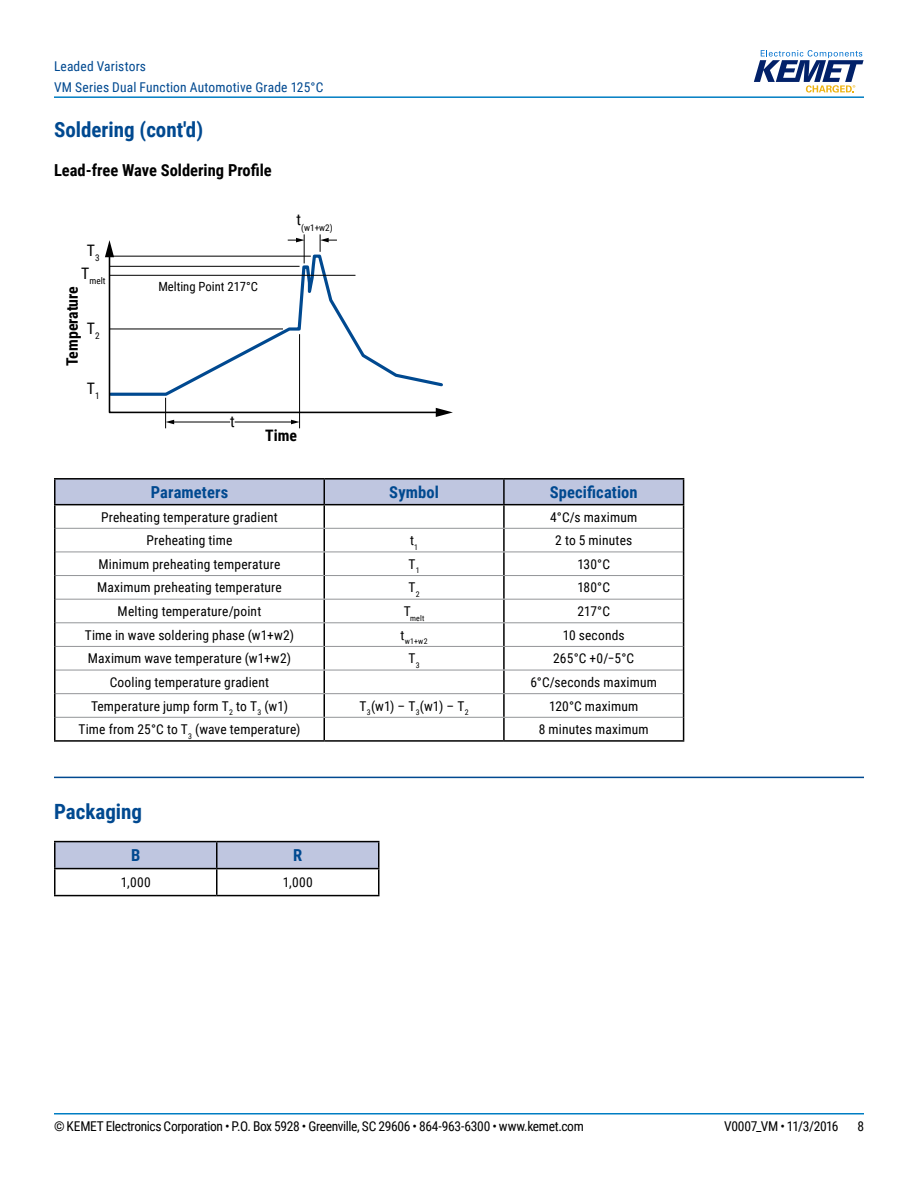
<style>
.page{position:relative;width:918px;height:1188px;background:#fff}
.page>*{position:absolute;margin:0;border:0;box-sizing:border-box;transform-origin:0 0}
.t1{font:700 21px "Roboto Condensed";color:#004990}
.t2{font:700 16.5px "Roboto Condensed";letter-spacing:.005em;color:#004990}
.t3{font:700 16.5px "Roboto Condensed";color:#000}
.t4{font:700 15.75px "Roboto Condensed";color:#000}
.t5{font:15.75px "Roboto Condensed";color:#000}
.t6{font:13.5px "Roboto Condensed";letter-spacing:.01em;color:#000}
.t7{font:13.5px "Roboto Condensed";letter-spacing:-.025em;color:#000}
.t8{font:13.5px/21px "Roboto Condensed";letter-spacing:.015em;color:#004990}
.t9{font:13.5px "Roboto Condensed";letter-spacing:-.03em;color:#000}
.t10{font:12.6px "Roboto Condensed";color:#000}
.t11{font:9.15px "Roboto Condensed";color:#000}
.t12{font:7.8px "Roboto Condensed";letter-spacing:.03em;color:#000}
</style>
<div class="page">
<hr style="left:54px;top:1113px;width:810px;height:2px;background:#007dc3">
<hr style="left:54px;top:96px;width:810px;height:2px;background:#007dc3">
<svg style="left:754px;top:50px;width:110px;height:43px"></svg>
<hr style="left:54px;top:777px;width:810px;height:1px;background:#004990">
<hr style="left:299px;top:334px;width:1px;height:94px;background:#000">
<hr style="left:165px;top:398px;width:1px;height:30px;background:#000">
<hr style="left:173px;top:422px;width:120px;height:1px;background:#000">
<svg style="left:291px;top:420px;width:9px;height:4px"></svg>
<svg style="left:166px;top:420px;width:8px;height:4px"></svg>
<svg style="left:227px;top:421px;width:10px;height:2px"></svg>
<svg style="left:288px;top:234px;width:17px;height:19px"></svg>
<svg style="left:320px;top:234px;width:17px;height:18px"></svg>
<svg style="left:108px;top:253px;width:332px;height:161px"></svg>
<svg style="left:105px;top:240px;width:9px;height:17px"></svg>
<svg style="left:436px;top:408px;width:17px;height:9px"></svg>
<hr style="left:54px;top:504px;width:270px;height:1px;background:#000">
<hr style="left:54px;top:478px;width:270px;height:2px;background:#000">
<hr style="left:54px;top:480px;width:2px;height:24px;background:#000">
<hr style="left:324px;top:478px;width:180px;height:2px;background:#000">
<hr style="left:504px;top:478px;width:180px;height:2px;background:#000">
<hr style="left:54px;top:505px;width:2px;height:23px;background:#000">
<hr style="left:54px;top:528px;width:2px;height:24px;background:#000">
<hr style="left:54px;top:552px;width:2px;height:24px;background:#000">
<hr style="left:54px;top:576px;width:2px;height:23px;background:#000">
<hr style="left:54px;top:599px;width:2px;height:24px;background:#000">
<hr style="left:54px;top:623px;width:2px;height:23px;background:#000">
<hr style="left:54px;top:646px;width:2px;height:24px;background:#000">
<hr style="left:54px;top:670px;width:2px;height:24px;background:#000">
<hr style="left:54px;top:694px;width:2px;height:23px;background:#000">
<hr style="left:54px;top:717px;width:2px;height:23px;background:#000">
<svg style="left:55px;top:479px;width:629px;height:261px"></svg>
<hr style="left:54px;top:740px;width:270px;height:2px;background:#000">
<hr style="left:324px;top:740px;width:180px;height:2px;background:#000">
<hr style="left:504px;top:740px;width:180px;height:2px;background:#000">
<svg style="left:56px;top:842px;width:322px;height:26px;background:#bbc2db"></svg>
<hr style="left:54px;top:868px;width:163px;height:1px;background:#000">
<hr style="left:217px;top:868px;width:163px;height:1px;background:#000">
<hr style="left:216px;top:842px;width:2px;height:26px;background:#000">
<hr style="left:216px;top:869px;width:2px;height:26px;background:#000">
<hr style="left:54px;top:841px;width:163px;height:1px;background:#000">
<hr style="left:54px;top:842px;width:2px;height:26px;background:#000">
<hr style="left:217px;top:841px;width:163px;height:1px;background:#000">
<hr style="left:378px;top:842px;width:2px;height:26px;background:#000">
<hr style="left:54px;top:869px;width:2px;height:26px;background:#000">
<hr style="left:378px;top:869px;width:2px;height:26px;background:#000">
<hr style="left:54px;top:895px;width:163px;height:1px;background:#000">
<hr style="left:217px;top:895px;width:163px;height:1px;background:#000">
<p class="t8" style="left:54px;top:55px;width:271px">Leaded Varistors<br>VM Series Dual Function Automotive Grade 125°C</p>
<h1 class="t1" style="left:54px;top:115px;width:151px">Soldering (cont'd)</h1>
<p class="t3" style="left:54px;top:159px;width:219px">Lead-free Wave Soldering Profile</p>
<p class="t5" style="left:87px;top:240px;width:14px">T<sub>3</sub></p>
<p class="t11" style="left:81px;top:275px;width:26px"><sup>T</sup>melt</p>
<p class="t4" style="left:61px;top:366px;width:82px;rotate:-90deg">Temperature</p>
<p class="t5" style="left:87px;top:318px;width:14px">T<sub>2</sub></p>
<p class="t5" style="left:87px;top:378px;width:14px">T<sub>1</sub></p>
<p class="t10" style="left:158px;top:278px;width:101px">Melting Point 217°C</p>
<p class="t11" style="left:297px;top:221px;width:38px"><sup>t</sup>(w1+w2)</p>
<p class="t5" style="left:230px;top:410px;width:6px">t</p>
<p class="t4" style="left:265px;top:425px;width:33px">Time</p>
<p class="t2" style="left:151px;top:481px;width:79px">Parameters</p>
<p class="t2" style="left:389px;top:481px;width:51px">Symbol</p>
<p class="t2" style="left:550px;top:481px;width:89px">Specification</p>
<p class="t6" style="left:101px;top:507px;width:178px">Preheating temperature gradient</p>
<p class="t6" style="left:550px;top:507px;width:88px">4°C/s maximum</p>
<p class="t6" style="left:146px;top:531px;width:88px">Preheating time</p>
<p class="t6" style="left:410px;top:531px;width:10px">t<sub>1</sub></p>
<p class="t6" style="left:555px;top:531px;width:79px">2 to 5 minutes</p>
<p class="t6" style="left:99px;top:555px;width:183px">Minimum preheating temperature</p>
<p class="t6" style="left:408px;top:555px;width:13px">T<sub>1</sub></p>
<p class="t6" style="left:577px;top:555px;width:34px">130°C</p>
<p class="t6" style="left:97px;top:578px;width:186px">Maximum preheating temperature</p>
<p class="t6" style="left:408px;top:578px;width:13px">T<sub>2</sub></p>
<p class="t6" style="left:577px;top:578px;width:34px">180°C</p>
<p class="t6" style="left:118px;top:602px;width:145px">Melting temperature/point</p>
<p class="t12" style="left:404px;top:612px;width:22px"><sup>T</sup>melt</p>
<p class="t6" style="left:577px;top:602px;width:34px">217°C</p>
<p class="t6" style="left:85px;top:625px;width:211px">Time in wave soldering phase (w1+w2)</p>
<p class="t12" style="left:401px;top:636px;width:28px"><sup>t</sup>w1+w2</p>
<p class="t6" style="left:563px;top:625px;width:63px">10 seconds</p>
<p class="t6" style="left:88px;top:649px;width:205px">Maximum wave temperature (w1+w2)</p>
<p class="t6" style="left:408px;top:649px;width:13px">T<sub>3</sub></p>
<p class="t6" style="left:553px;top:649px;width:82px">265°C +0/−5°C</p>
<p class="t6" style="left:110px;top:673px;width:161px">Cooling temperature gradient</p>
<p class="t6" style="left:531px;top:673px;width:128px">6°C/seconds maximum</p>
<p class="t6" style="left:91px;top:696px;width:198px">Temperature jump form T<sub>2</sub> to T<sub>3</sub> (w1)</p>
<p class="t6" style="left:360px;top:696px;width:111px">T<sub>3</sub>(w1) – T<sub>3</sub>(w1) – T<sub>2</sub></p>
<p class="t6" style="left:549px;top:696px;width:91px">120°C maximum</p>
<p class="t6" style="left:78px;top:720px;width:224px">Time from 25°C to T<sub>3</sub> (wave temperature)</p>
<p class="t6" style="left:539px;top:720px;width:111px">8 minutes maximum</p>
<h1 class="t1" style="left:54px;top:796px;width:90px">Packaging</h1>
<p class="t2" style="left:131px;top:844px;width:11px">B</p>
<p class="t2" style="left:293px;top:844px;width:11px">R</p>
<p class="t6" style="left:121px;top:873px;width:31px">1,000</p>
<p class="t6" style="left:283px;top:873px;width:31px">1,000</p>
<p class="t7" style="left:54px;top:1116px;width:531px">© KEMET Electronics Corporation • P.O. Box 5928 • Greenville, SC 29606 • 864-963-6300 • www.kemet.com</p>
<p class="t9" style="left:724px;top:1116px;width:116px">V0007_VM • 11/3/2016</p>
<p class="t6" style="left:857px;top:1116px;width:8px">8</p>
</div>
